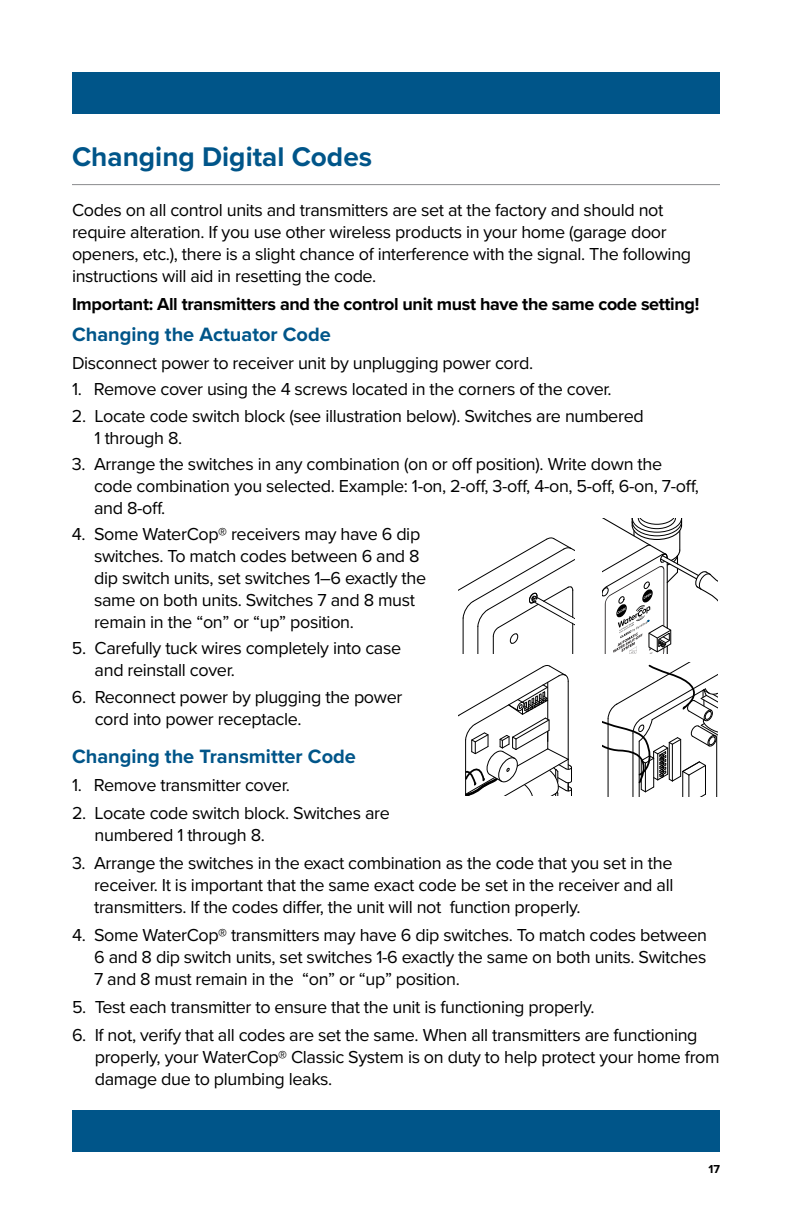
<style>
.page{position:relative;width:792px;height:1224px;background:#fff}
.page>*{position:absolute;margin:0;border:0;box-sizing:border-box;transform-origin:0 0}
.t1{font:700 28px "Proxima Nova";color:#005589}
.t2{font:700 20px "Proxima Nova";color:#005589}
.t3{font:18px/22px "Proxima Nova";letter-spacing:-.02em;color:#000}
.t4{font:700 18px "Proxima Nova";letter-spacing:-.02em;color:#000}
.t5{font:700 12px "Proxima Nova";color:#000}
</style>
<div class="page">
<div style="left:72px;top:72px;width:648px;height:41px;background:#005589"></div>
<div style="left:72px;top:1111px;width:648px;height:41px;background:#005589"></div>
<hr style="left:72px;top:184px;width:648px;height:1px;background:#898a8d">
<svg style="left:603px;top:662px;width:115px;height:134px"></svg>
<svg style="left:459px;top:665px;width:113px;height:130px"></svg>
<svg style="left:603px;top:519px;width:115px;height:135px"></svg>
<svg style="left:459px;top:537px;width:115px;height:116px"></svg>
<h1 class="t1" style="left:72px;top:140px;width:302px">Changing Digital Codes</h1>
<p class="t3" style="left:72px;top:198px;width:621px">Codes on all control units and transmitters are set at the factory and should not require alteration. If you use other wireless products in your home (garage door openers, etc.), there is a slight chance of interference with the signal. The following instructions will aid in resetting the code.</p>
<p class="t4" style="left:72px;top:293px;width:629px">Important: All transmitters and the control unit must have the same code setting!</p>
<p class="t2" style="left:72px;top:322px;width:260px">Changing the Actuator Code</p>
<p class="t3" style="left:72px;top:351px;width:461px">Disconnect power to receiver unit by unplugging power cord.</p>
<p class="t3" style="left:72px;top:377px;width:539px">1. Remove cover using the 4 screws located in the corners of the cover.</p>
<p class="t3" style="left:95px;top:404px;width:551px;text-indent:-23px">2. Locate code switch block (see illustration below). Switches are numbered<br>1 through 8.</p>
<p class="t3" style="left:94px;top:452px;width:606px;text-indent:-22px">3. Arrange the switches in any combination (on or off position). Write down the code combination you selected. Example: 1-on, 2-off, 3-off, 4-on, 5-off, 6-on, 7-off, and 8-off.</p>
<p class="t3" style="left:94px;top:522px;width:334px;text-indent:-22px">4. Some WaterCop® receivers may have 6 dip switches. To match codes between 6 and 8 dip switch units, set switches 1–6 exactly the same on both units. Switches 7 and 8 must remain in the “on” or “up” position.</p>
<p class="t3" style="left:95px;top:637px;width:308px;text-indent:-23px">5. Carefully tuck wires completely into case and reinstall cover.</p>
<p class="t3" style="left:95px;top:685px;width:309px;text-indent:-23px">6. Reconnect power by plugging the power cord into power receptacle.</p>
<p class="t2" style="left:72px;top:745px;width:285px">Changing the Transmitter Code</p>
<p class="t3" style="left:72px;top:773px;width:217px">1. Remove transmitter cover.</p>
<p class="t3" style="left:95px;top:801px;width:297px;text-indent:-23px">2. Locate code switch block. Switches are numbered 1 through 8.</p>
<p class="t3" style="left:94px;top:851px;width:581px;text-align:justify;text-indent:-22px">3. Arrange the switches in the exact combination as the code that you set in the receiver. It is important that the same exact code be set in the receiver and all transmitters. If the codes differ, the unit will not function properly.</p>
<p class="t3" style="left:94px;top:923px;width:615px;text-align:justify;text-indent:-22px">4. Some WaterCop® transmitters may have 6 dip switches. To match codes between 6 and 8 dip switch units, set switches 1-6 exactly the same on both units. Switches 7 and 8 must remain in the “on” or “up” position.</p>
<p class="t3" style="left:72px;top:995px;width:522px">5. Test each transmitter to ensure that the unit is functioning properly.</p>
<p class="t3" style="left:95px;top:1023px;width:627px;text-indent:-23px">6. If not, verify that all codes are set the same. When all transmitters are functioning properly, your WaterCop® Classic System is on duty to help protect your home from damage due to plumbing leaks.</p>
<p class="t5" style="left:709px;top:1162px;width:13px">17</p>
</div>
